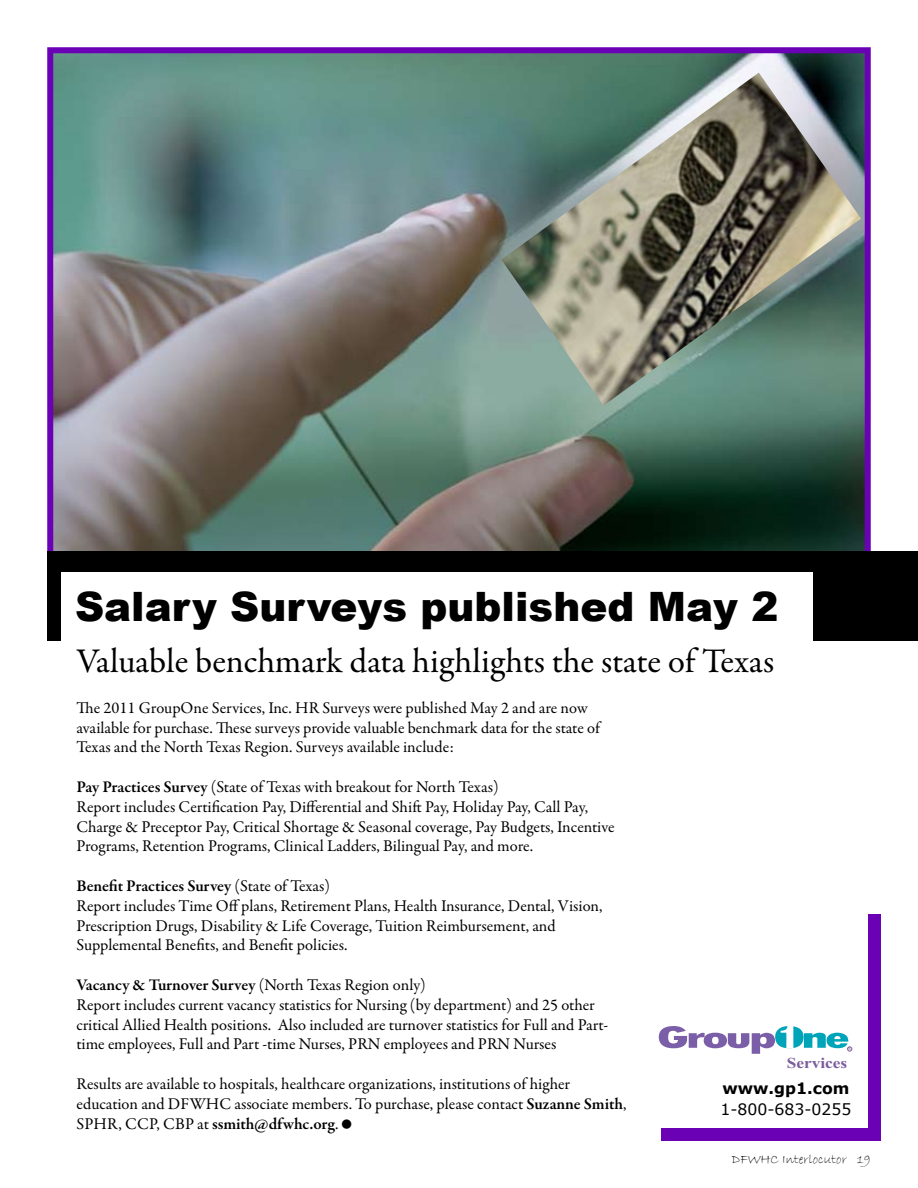
<style>
.page{position:relative;width:918px;height:1188px;background:#fff}
.page>*{position:absolute;margin:0;border:0;box-sizing:border-box;transform-origin:0 0}
.t1{font:900 40.5px "Arial";color:#000}
.t2{font:34.8px "Garamond Premr Pro";color:#000}
.t3{font:800 condensed 32.4px "Tw Cen";letter-spacing:-.065em;color:#7b5ea8;scale:1.83 1}
.t4{font:16.5px/19.8px "Garamond Premr Pro";color:#000}
.t5{font:15.75px "Verdana";color:#000}
.t6{font:700 15.75px "Verdana";color:#000}
.t7{font:700 15.3px "Times New Roman";color:#7c5d9c;scale:1.13 1}
.t8{font:13.5px "Bradley Hand ITC";color:#000}
.t9{font:3.9px "Verdana";color:#7c5d9c;scale:.96 1}
.s1{font-weight:600}
.s2{color:#00a4b8}
.s3{color:#000001}
</style>
<div class="page">
<img style="left:54px;top:54px;width:810px;height:497px">
<div style="left:47px;top:47px;width:824px;height:550px;border:6px solid #6a01b5"></div>
<img style="left:501px;top:73px;width:360px;height:333px">
<div style="left:47px;top:551px;width:871px;height:90px;background:#000"></div>
<div style="left:62px;top:572px;width:751px;height:90px;background:#fff"></div>
<svg style="left:782px;top:1030px;width:14px;height:15px"></svg>
<svg style="left:847px;top:1047px;width:5px;height:4px"></svg>
<div style="left:868px;top:915px;width:12px;height:226px;background:#6a01b5"></div>
<div style="left:661px;top:1128px;width:213px;height:13px;background:#6a01b5"></div>
<h1 class="t1" style="left:75px;top:577px;width:705px">Salary Surveys published May 2</h1>
<h2 class="t2" style="left:76px;top:640px;width:699px">Valuable benchmark data highlights the state of Texas</h2>
<p class="t4" style="left:76px;top:698px;width:525px">The 2011 GroupOne Services, Inc. HR Surveys were published May 2 and are now available for purchase. These surveys provide valuable benchmark data for the state of<br>Texas and the North Texas Region. Surveys available include:</p>
<p class="t4" style="left:76px;top:777px;width:540px"><span class="s1">Pay Practices Survey</span> (State of Texas with breakout for North Texas)<br>Report includes Certification Pay, Differential and Shift Pay, Holiday Pay, Call Pay, Charge &amp; Preceptor Pay, Critical Shortage &amp; Seasonal coverage, Pay Budgets, Incentive Programs, Retention Programs, Clinical Ladders, Bilingual Pay, and more.</p>
<p class="t4" style="left:76px;top:876px;width:528px"><span class="s1">Benefit Practices Survey</span> (State of Texas)<br>Report includes Time Off plans, Retirement Plans, Health Insurance, Dental, Vision, Prescription Drugs, Disability &amp; Life Coverage, Tuition Reimbursement, and Supplemental Benefits, and Benefit policies.</p>
<p class="t4" style="left:76px;top:975px;width:533px"><span class="s1">Vacancy &amp; Turnover Survey</span> (North Texas Region only)<br>Report includes current vacancy statistics for Nursing (by department) and 25 other critical Allied Health positions. Also included are turnover statistics for Full and Part&shy;time employees, Full and Part -time Nurses, PRN employees and PRN Nurses</p>
<p class="t4" style="left:76px;top:1074px;width:551px">Results are available to hospitals, healthcare organizations, institutions of higher education and DFWHC associate members. To purchase, please contact <span class="s1">Suzanne Smith</span>,<br>SPHR, CCP, CBP at <span class="s1">ssmith@dfwhc.org</span>.</p>
<h3 class="t3" style="left:656px;top:1018px;width:107px">Group<span class="s2">One</span></h3>
<p class="t7" style="left:787px;top:1053px;width:55px">Services</p>
<p class="t9" style="left:848px;top:1046px;width:4px">R</p>
<p class="t6" style="left:722px;top:1078px;width:129px">www.gp1.com</p>
<p class="t5" style="left:720px;top:1099px;width:133px">1-800-683-0255</p>
<p class="t8" style="left:732px;top:1150px;width:140px">DFWHC Interlocutor <span class="s3">19</span></p>
</div>
